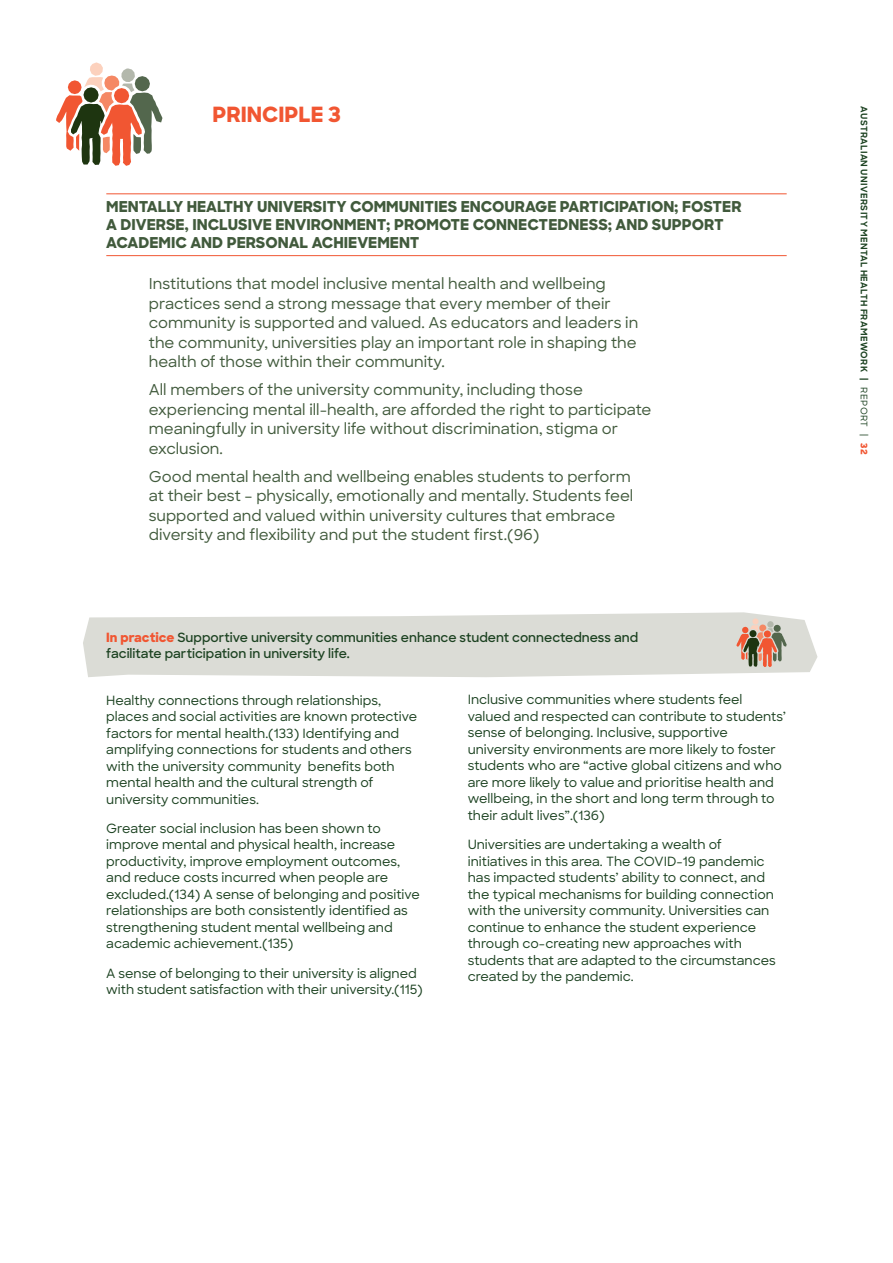
<style>
.page{position:relative;width:893px;height:1263px;background:#fff}
.page>*{position:absolute;margin:0;border:0;box-sizing:border-box;transform-origin:0 0}
.t1{font:800 21px "Sharp Sans";color:#f15632}
.t2{font:500 15px/19.5px "Sharp Sans";color:#415a3c}
.t3{font:800 15px/18px "Sharp Sans";color:#415a3c}
.t4{font:500 12.75px/16.5px "Sharp Sans";color:#1c4221}
.t5{font:600 12.75px/16.5px "Sharp Sans";color:#1c4221}
.t6{font:700 9px "Sharp Sans";letter-spacing:.04em;color:#1c4221}
.s1{font-weight:800;color:#f15632}
.s2{font-weight:500}
</style>
<div class="page">
<svg style="left:83px;top:612px;width:734px;height:65px;background:#dedfd9"></svg>
<hr style="left:106px;top:194px;width:681px;height:1px;background:#f15632">
<hr style="left:106px;top:255px;width:681px;height:1px;background:#f15632">
<svg style="left:56px;top:62px;width:106px;height:104px"></svg>
<svg style="left:736px;top:618px;width:51px;height:49px;background:#bb9c89"></svg>
<h1 class="t1" style="left:213px;top:99px;width:130px">PRINCIPLE 3</h1>
<p class="t3" style="left:106px;top:197px;width:637px">MENTALLY HEALTHY UNIVERSITY COMMUNITIES ENCOURAGE PARTICIPATION; FOSTER<br>A DIVERSE, INCLUSIVE ENVIRONMENT; PROMOTE CONNECTEDNESS; AND SUPPORT<br>ACADEMIC AND PERSONAL ACHIEVEMENT</p>
<p class="t2" style="left:149px;top:273px;width:491px">Institutions that model inclusive mental health and wellbeing practices send a strong message that every member of their community is supported and valued. As educators and leaders in the community, universities play an important role in shaping the health of those within their community.</p>
<p class="t2" style="left:149px;top:379px;width:504px">All members of the university community, including those experiencing mental ill-health, are afforded the right to participate meaningfully in university life without discrimination, stigma or exclusion.</p>
<p class="t2" style="left:149px;top:466px;width:486px">Good mental health and wellbeing enables students to perform at their best – physically, emotionally and mentally. Students feel supported and valued within university cultures that embrace diversity and flexibility and put the student first.(96)</p>
<p class="t5" style="left:106px;top:628px;width:533px"><span class="s1">In practice</span> Supportive university communities enhance student connectedness and facilitate participation in university life.</p>
<p class="t4" style="left:106px;top:691px;width:312px">Healthy connections through relationships, places and social activities are known protective factors for mental health.(133) Identifying and amplifying connections for students and others with the university community benefits both mental health and the cultural strength of university communities.</p>
<p class="t4" style="left:106px;top:819px;width:315px">Greater social inclusion has been shown to improve mental and physical health, increase productivity, improve employment outcomes, and reduce costs incurred when people are excluded.(134) A sense of belonging and positive relationships are both consistently identified as strengthening student mental wellbeing and academic achievement.(135)</p>
<p class="t4" style="left:106px;top:964px;width:318px">A sense of belonging to their university is aligned with student satisfaction with their university.(115)</p>
<p class="t4" style="left:468px;top:691px;width:320px">Inclusive communities where students feel valued and respected can contribute to students’ sense of belonging. Inclusive, supportive university environments are more likely to foster students who are “active global citizens and who are more likely to value and prioritise health and wellbeing, in the short and long term through to their adult lives”.(136)</p>
<p class="t4" style="left:468px;top:836px;width:309px">Universities are undertaking a wealth of initiatives in this area. The COVID-19 pandemic has impacted students’ ability to connect, and the typical mechanisms for building connection with the university community. Universities can continue to enhance the student experience through co-creating new approaches with students that are adapted to the circumstances created by the pandemic.</p>
<p class="t6" style="left:871px;top:106px;width:350px;rotate:90deg">AUSTRALIAN UNIVERSITY MENTAL HEALTH FRAMEWORK | <span class="s2">REPORT |</span> <span class="s1">32</span></p>
</div>
